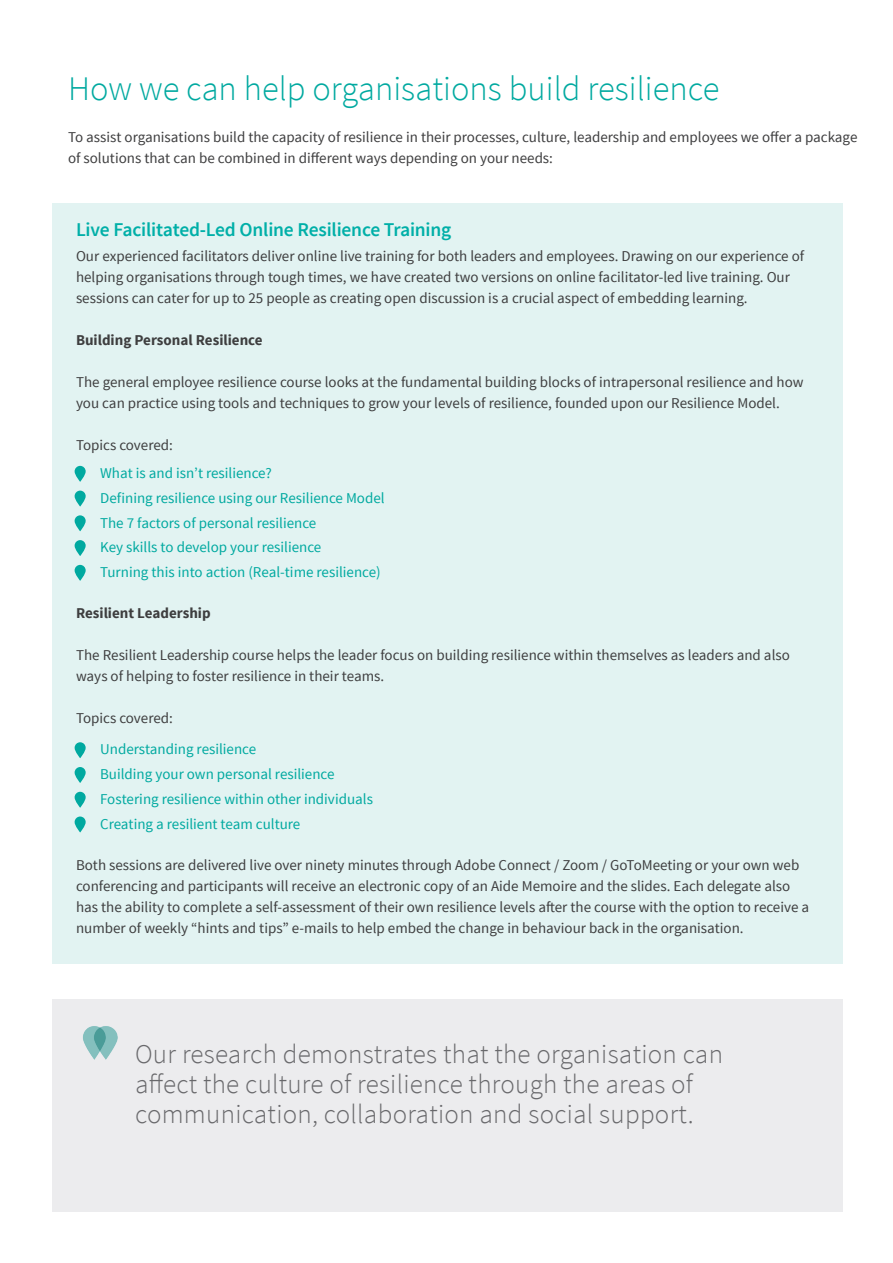
<style>
.page{position:relative;width:893px;height:1263px;background:#fff}
.page>*{position:absolute;margin:0;border:0;box-sizing:border-box;transform-origin:0 0}
.Text{font:300 34.5px "Source Sans Pro";color:#00a9a0}
.Intro_text{font:300 27px/30px "Source Sans Pro";letter-spacing:.01em;color:#69696c}
.Text-2{font:600 19.5px "Source Sans Pro";letter-spacing:-.01em;color:#00afa8}
.Text-3{font:15px/21px "Source Sans Pro";color:#3e3e3f}
.t1{font:15px "Source Sans Pro";color:#00a9a0}
.Text-4{font:700 15px "Source Sans Pro";color:#3e3e3f}
</style>
<div class="page">
<div style="left:52px;top:999px;width:791px;height:213px;background:#ececee"></div>
<div style="left:52px;top:203px;width:791px;height:760px;background:#e2f3f2"></div>
<svg style="left:75px;top:466px;width:11px;height:16px"></svg>
<svg style="left:75px;top:491px;width:11px;height:16px"></svg>
<svg style="left:75px;top:515px;width:11px;height:16px"></svg>
<svg style="left:75px;top:540px;width:11px;height:16px"></svg>
<svg style="left:75px;top:565px;width:11px;height:16px"></svg>
<svg style="left:75px;top:742px;width:11px;height:16px"></svg>
<svg style="left:75px;top:767px;width:11px;height:16px"></svg>
<svg style="left:75px;top:792px;width:11px;height:16px"></svg>
<svg style="left:75px;top:816px;width:11px;height:16px"></svg>
<img style="left:83px;top:1026px;width:9px;height:30px">
<img style="left:92px;top:1026px;width:26px;height:34px">
<p class="Text" style="left:68px;top:68px;width:653px">How we can help organisations build resilience</p>
<p class="Text-3" style="left:68px;top:127px;width:791px">To assist organisations build the capacity of resilience in their processes, culture, leadership and employees we offer a package of solutions that can be combined in different ways depending on your needs:</p>
<p class="Text-2" style="left:76px;top:217px;width:377px">Live Facilitated-Led Online Resilience Training</p>
<p class="Text-3" style="left:76px;top:246px;width:730px">Our experienced facilitators deliver online live training for both leaders and employees. Drawing on our experience of helping organisations through tough times, we have created two versions on online facilitator-led live training. Our sessions can cater for up to 25 people as creating open discussion is a crucial aspect of embedding learning.</p>
<p class="Text-4" style="left:76px;top:330px;width:188px">Building Personal Resilience</p>
<p class="Text-3" style="left:76px;top:372px;width:729px">The general employee resilience course looks at the fundamental building blocks of intrapersonal resilience and how you can practice using tools and techniques to grow your levels of resilience, founded upon our Resilience Model.</p>
<p class="Text-3" style="left:76px;top:435px;width:98px">Topics covered:</p>
<p class="t1" style="left:100px;top:464px;width:173px">What is and isn’t resilience?</p>
<p class="t1" style="left:100px;top:488px;width:286px">Defining resilience using our Resilience Model</p>
<p class="t1" style="left:100px;top:513px;width:218px">The 7 factors of personal resilience</p>
<p class="t1" style="left:100px;top:538px;width:223px">Key skills to develop your resilience</p>
<p class="t1" style="left:100px;top:563px;width:282px">Turning this into action (Real-time resilience)</p>
<p class="Text-4" style="left:76px;top:603px;width:136px">Resilient Leadership</p>
<p class="Text-3" style="left:76px;top:645px;width:715px">The Resilient Leadership course helps the leader focus on building resilience within themselves as leaders and also ways of helping to foster resilience in their teams.</p>
<p class="Text-3" style="left:76px;top:708px;width:98px">Topics covered:</p>
<p class="t1" style="left:100px;top:740px;width:158px">Understanding resilience</p>
<p class="t1" style="left:100px;top:765px;width:236px">Building your own personal resilience</p>
<p class="t1" style="left:100px;top:790px;width:274px">Fostering resilience within other individuals</p>
<p class="t1" style="left:100px;top:814px;width:202px">Creating a resilient team culture</p>
<p class="Text-3" style="left:76px;top:855px;width:735px">Both sessions are delivered live over ninety minutes through Adobe Connect / Zoom / GoToMeeting or your own web conferencing and participants will receive an electronic copy of an Aide Memoire and the slides. Each delegate also has the ability to complete a self-assessment of their own resilience levels after the course with the option to receive a number of weekly “hints and tips” e-mails to help embed the change in behaviour back in the organisation.</p>
<p class="Intro_text" style="left:135px;top:1039px;width:589px">Our research demonstrates that the organisation can affect the culture of resilience through the areas of communication, collaboration and social support.</p>
</div>
